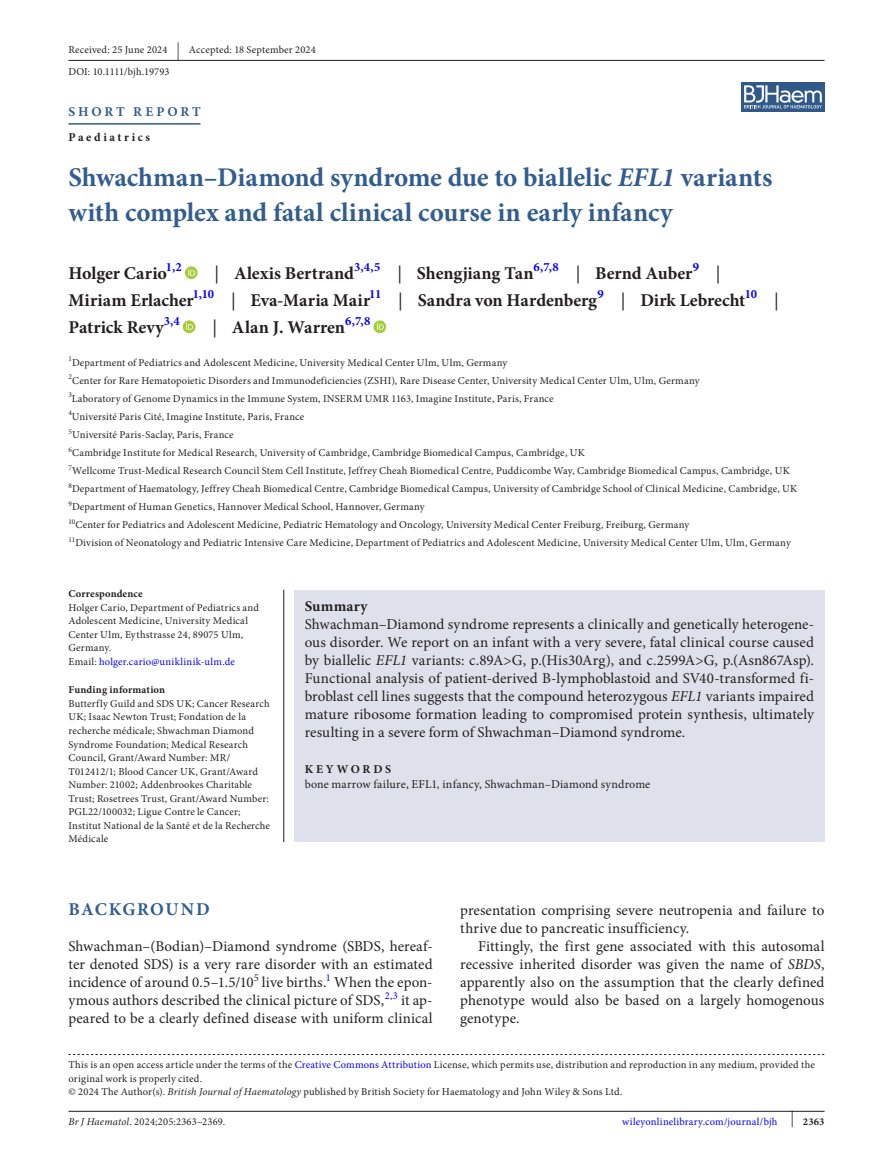
<style>
.page{position:relative;width:893px;height:1174px;background:#fff}
.page>*{position:absolute;margin:0;border:0;box-sizing:border-box;transform-origin:0 0}
.t1{font:700 27px/34.5px "Minion Pro";color:#325d8e}
.t2{font:700 18px "Minion Pro";color:#231f20}
.t3{font:700 18px "Minion Pro";letter-spacing:.075em;color:#325d8e}
.t4{font:18px "Minion Pro";color:#231f20}
.t5{font:15px/18px "Minion Pro";letter-spacing:.005em;color:#231f20;text-align:justify}
.t6{font:700 15px "Minion Pro";letter-spacing:.015em;color:#231f20}
.t7{font:700 13.5px "Minion Pro";letter-spacing:.205em;color:#325d8e}
.t8{font:700 12.6px "Minion Pro";color:#00f}
.t9{font:12px "Minion Pro";letter-spacing:.015em;color:#231f20}
.t10{font:700 12px "Minion Pro";letter-spacing:.22em;color:#231f20}
.t11{font:10.5px/13.5px "Minion Pro";letter-spacing:.015em;color:#231f20}
.t12{font:10.5px "Minion Pro";letter-spacing:.02em;color:#00f}
.t13{font:700 10.5px "Minion Pro";letter-spacing:.01em;color:#231f20}
.t14{font:7.35px "Minion Pro";color:#231f20}
.s1{font-size:18px}
.s2{font-style:italic}
.s3{font-weight:400}
.s4{color:#00f}
.s5{font-weight:700;color:#231f20}
</style>
<div class="page">
<hr style="left:68px;top:1111px;width:756px;height:1px;background:#231f20">
<div style="left:741px;top:82px;width:83px;height:30px;background:#30598a"></div>
<svg style="left:744px;top:85px;width:78px;height:23px"></svg>
<hr style="left:68px;top:123px;width:132px;height:2px;background:#325d8e">
<svg style="left:185px;top:266px;width:13px;height:13px"></svg>
<svg style="left:188px;top:269px;width:7px;height:7px"></svg>
<div style="left:183px;top:320px;width:12px;height:13px;background:#a5cd39;border-radius:50%"></div>
<svg style="left:186px;top:323px;width:7px;height:7px"></svg>
<svg style="left:373px;top:320px;width:13px;height:13px"></svg>
<svg style="left:377px;top:323px;width:7px;height:7px"></svg>
<hr style="left:68px;top:60px;width:756px;height:1px;background:#231f20">
<svg style="left:68px;top:1054px;width:756px;height:1px"></svg>
<div style="left:294px;top:590px;width:530px;height:208px;background:#dee1eb"></div>
<div style="left:294px;top:798px;width:530px;height:44px;background:#dee1eb"></div>
<hr style="left:283px;top:590px;width:1px;height:252px;background:#231f20">
<p class="t11" style="left:68px;top:39px;width:249px;line-height:21.9px">Received: 25 June 2024 <span class="s1">|</span> Accepted: 18 September 2024<br>DOI: 10.1111/bjh.19793</p>
<p class="t7" style="left:69px;top:102px;width:134px">SHORT REPORT</p>
<p class="t10" style="left:68px;top:129px;width:83px">Paediatrics</p>
<h1 class="t1" style="left:68px;top:160px;width:705px">Shwachman–Diamond syndrome due to biallelic <span class="s2">EFL1</span> variants with complex and fatal clinical course in early infancy</h1>
<h2 class="t2" style="left:68px;top:261px;width:100px">Holger Cario</h2>
<p class="t8" style="left:166px;top:258px;width:17px">1,2</p>
<h2 class="t2" style="left:215px;top:261px;width:141px"><span class="s3">|</span> Alexis Bertrand</h2>
<p class="t8" style="left:354px;top:258px;width:28px">3,4,5</p>
<h2 class="t2" style="left:397px;top:261px;width:138px"><span class="s3">|</span> Shengjiang Tan</h2>
<p class="t8" style="left:534px;top:258px;width:27px">6,7,8</p>
<h2 class="t2" style="left:576px;top:261px;width:118px"><span class="s3">|</span> Bernd Auber</h2>
<p class="t8" style="left:693px;top:258px;width:8px">9</p>
<h2 class="t4" style="left:716px;top:261px;width:6px">|</h2>
<h2 class="t2" style="left:68px;top:288px;width:127px">Miriam Erlacher</h2>
<p class="t8" style="left:193px;top:285px;width:23px">1,10</p>
<h2 class="t2" style="left:231px;top:288px;width:141px"><span class="s3">|</span> Eva-Maria Mair</h2>
<p class="t8" style="left:369px;top:285px;width:14px">11</p>
<h2 class="t2" style="left:398px;top:288px;width:200px"><span class="s3">|</span> Sandra von Hardenberg</h2>
<p class="t8" style="left:598px;top:285px;width:8px">9</p>
<h2 class="t2" style="left:621px;top:288px;width:126px"><span class="s3">|</span> Dirk Lebrecht</h2>
<p class="t8" style="left:745px;top:285px;width:14px">10</p>
<h2 class="t4" style="left:774px;top:288px;width:6px">|</h2>
<h2 class="t2" style="left:68px;top:315px;width:97px">Patrick Revy</h2>
<p class="t8" style="left:164px;top:312px;width:18px">3,4</p>
<h2 class="t2" style="left:212px;top:315px;width:134px"><span class="s3">|</span> Alan J. Warren</h2>
<p class="t8" style="left:345px;top:312px;width:27px">6,7,8</p>
<p class="t14" style="left:68px;top:354px;width:5px">1</p>
<p class="t11" style="left:72px;top:356px;width:437px">Department of Pediatrics and Adolescent Medicine, University Medical Center Ulm, Ulm, Germany</p>
<p class="t14" style="left:68px;top:372px;width:5px">2</p>
<p class="t11" style="left:72px;top:374px;width:629px">Center for Rare Hematopoietic Disorders and Immunodeficiencies (ZSHI), Rare Disease Center, University Medical Center Ulm, Ulm, Germany</p>
<p class="t14" style="left:68px;top:390px;width:5px">3</p>
<p class="t11" style="left:72px;top:392px;width:483px">Laboratory of Genome Dynamics in the Immune System, INSERM UMR 1163, Imagine Institute, Paris, France</p>
<p class="t14" style="left:68px;top:408px;width:5px">4</p>
<p class="t11" style="left:72px;top:410px;width:234px">Université Paris Cité, Imagine Institute, Paris, France</p>
<p class="t14" style="left:68px;top:426px;width:5px">5</p>
<p class="t11" style="left:72px;top:428px;width:163px">Université Paris-Saclay, Paris, France</p>
<p class="t14" style="left:68px;top:444px;width:5px">6</p>
<p class="t11" style="left:72px;top:446px;width:514px">Cambridge Institute for Medical Research, University of Cambridge, Cambridge Biomedical Campus, Cambridge, UK</p>
<p class="t14" style="left:68px;top:462px;width:5px">7</p>
<p class="t11" style="left:72px;top:464px;width:719px">Wellcome Trust-Medical Research Council Stem Cell Institute, Jeffrey Cheah Biomedical Centre, Puddicombe Way, Cambridge Biomedical Campus, Cambridge, UK</p>
<p class="t14" style="left:68px;top:480px;width:5px">8</p>
<p class="t11" style="left:72px;top:482px;width:727px">Department of Haematology, Jeffrey Cheah Biomedical Centre, Cambridge Biomedical Campus, University of Cambridge School of Clinical Medicine, Cambridge, UK</p>
<p class="t14" style="left:68px;top:498px;width:5px">9</p>
<p class="t11" style="left:72px;top:500px;width:354px">Department of Human Genetics, Hannover Medical School, Hannover, Germany</p>
<p class="t14" style="left:68px;top:516px;width:8px">10</p>
<p class="t11" style="left:76px;top:518px;width:615px">Center for Pediatrics and Adolescent Medicine, Pediatric Hematology and Oncology, University Medical Center Freiburg, Freiburg, Germany</p>
<p class="t14" style="left:68px;top:534px;width:8px">11</p>
<p class="t11" style="left:75px;top:536px;width:717px">Division of Neonatology and Pediatric Intensive Care Medicine, Department of Pediatrics and Adolescent Medicine, University Medical Center Ulm, Ulm, Germany</p>
<p class="t13" style="left:68px;top:586px;width:76px">Correspondence</p>
<p class="t11" style="left:68px;top:601px;width:192px">Holger Cario, Department of Pediatrics and Adolescent Medicine, University Medical Center Ulm, Eythstrasse 24, 89075 Ulm, Germany.<br>Email: <span class="s4">holger.cario@uniklinik-ulm.de</span></p>
<p class="t13" style="left:68px;top:682px;width:98px">Funding information</p>
<p class="t11" style="left:68px;top:697px;width:203px">Butterfly Guild and SDS UK; Cancer Research UK; Isaac Newton Trust; Fondation de la recherche médicale; Shwachman Diamond Syndrome Foundation; Medical Research Council, Grant/Award Number: MR/ T012412/1; Blood Cancer UK, Grant/Award Number: 21002; Addenbrookes Charitable Trust; Rosetrees Trust, Grant/Award Number:<br>PGL22/100032; Ligue Contre le Cancer; Institut National de la Santé et de la Recherche Médicale</p>
<h3 class="t6" style="left:305px;top:596px;width:64px">Summary</h3>
<p class="t5" style="left:305px;top:615px;width:511px">Shwachman–Diamond syndrome represents a clinically and genetically heterogene&shy;ous disorder. We report on an infant with a very severe, fatal clinical course caused by biallelic <span class="s2">EFL1</span> variants: c.89A&gt;G, p.(His30Arg), and c.2599A&gt;G, p.(Asn867Asp).<br>Functional analysis of patient-derived B-lymphoblastoid and SV40-transformed fi&shy;broblast cell lines suggests that the compound heterozygous <span class="s2">EFL1</span> variants impaired mature ribosome formation leading to compromised protein synthesis, ultimately resulting in a severe form of Shwachman–Diamond syndrome.</p>
<p class="t10" style="left:305px;top:761px;width:88px">KEYWORDS</p>
<p class="t9" style="left:305px;top:776px;width:347px">bone marrow failure, EFL1, infancy, Shwachman–Diamond syndrome</p>
<h2 class="t3" style="left:68px;top:897px;width:143px">BACKGROUND</h2>
<h3 class="t5" style="left:68px;top:937px;width:366px">Shwachman–(Bodian)–Diamond syndrome (SBDS, hereaf&shy;ter denoted SDS) is a very rare disorder with an estimated incidence of around 0.5–1.5/10</h3>
<p class="t11" style="left:254px;top:970px;width:7px">5</p>
<h3 class="t5" style="left:262px;top:973px;width:66px">live births.</h3>
<p class="t12" style="left:326px;top:970px;width:7px">1</p>
<h3 class="t5" style="left:68px;top:973px;width:366px;text-indent:266px">When the epon&shy;ymous authors described the clinical picture of SDS,</h3>
<p class="t12" style="left:385px;top:988px;width:15px">2,3</p>
<h3 class="t5" style="left:68px;top:991px;width:366px;text-align:right">it ap-<br>peared to be a clearly defined disease with uniform clinical</h3>
<h3 class="t5" style="left:460px;top:901px;width:366px">presentation comprising severe neutropenia and failure to thrive due to pancreatic insufficiency.</h3>
<p class="t5" style="left:460px;top:937px;width:366px;text-indent:18px">Fittingly, the first gene associated with this autosomal recessive inherited disorder was given the name of <span class="s2">SBDS</span>, apparently also on the assumption that the clearly defined phenotype would also be based on a largely homogenous genotype.</p>
<p class="t11" style="left:68px;top:1058px;width:748px">This is an open access article under the terms of the <span class="s4">Creative Commons Attribution</span> License, which permits use, distribution and reproduction in any medium, provided the original work is properly cited.<br>© 2024 The Author(s). <span class="s2">British Journal of Haematology</span> published by British Society for Haematology and John Wiley &amp; Sons Ltd.</p>
<p class="t11" style="left:68px;top:1115px;width:158px"><span class="s2">Br J Haematol</span>. 2024;205:2363–2369.</p>
<p class="t12" style="left:622px;top:1114px;width:204px">wileyonlinelibrary.com/journal/bjh <sup>|</sup> <span class="s5">2363</span></p>
</div>
